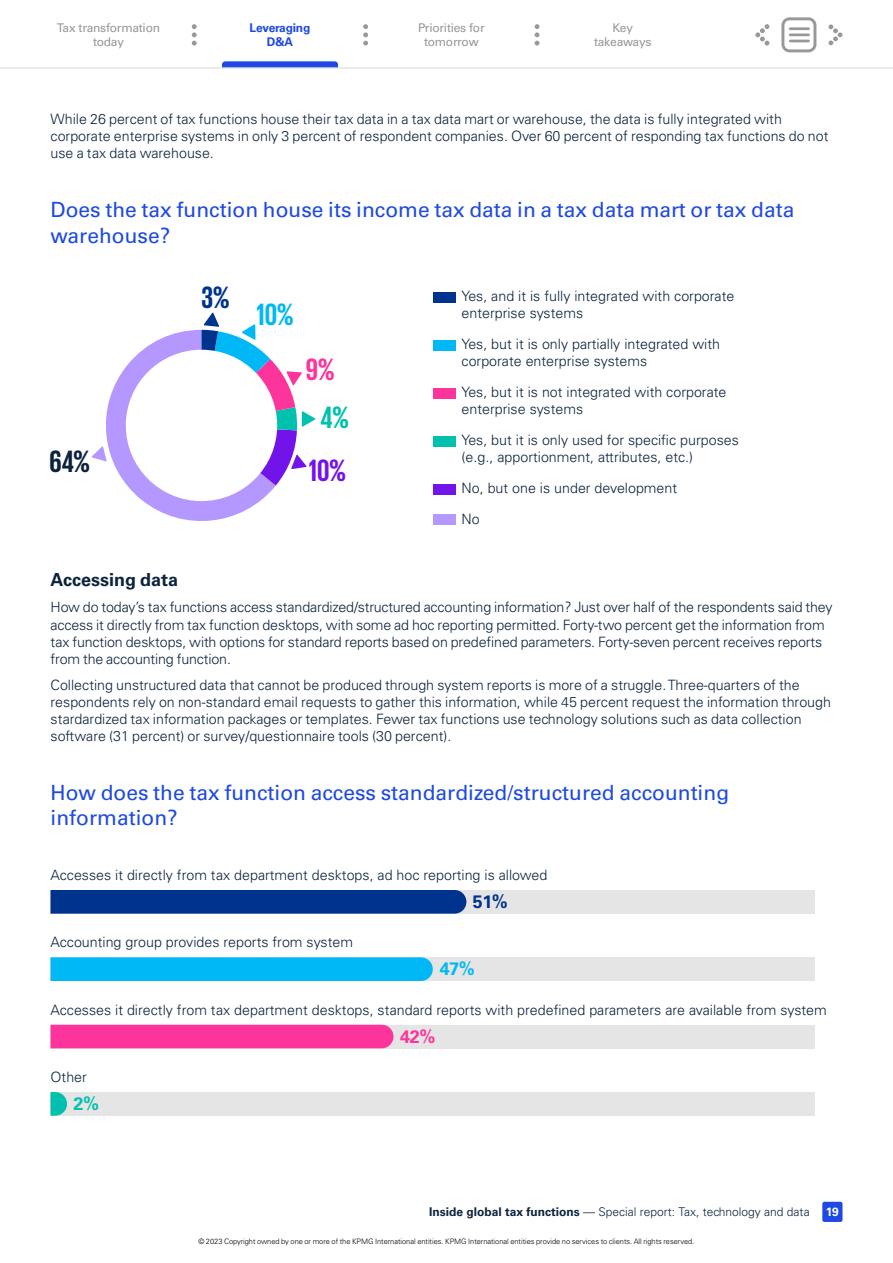
<style>
.page{position:relative;width:893px;height:1263px;background:#fff}
.page>*{position:absolute;margin:0;border:0;box-sizing:border-box;transform-origin:0 0}
.t1{font:700 31.5px "KPMG";color:#00b8f5}
.t2{font:700 31.5px "KPMG";color:#7213ea}
.t3{font:700 31.5px "KPMG";color:#0c233c}
.t4{font:700 31.5px "KPMG";color:#fd349c}
.t5{font:700 31.5px "KPMG";color:#00338d}
.t6{font:700 31.5px "KPMG";color:#00c0ae}
.t7{font:21px/25.2px "Univers LT Std";color:#1e49e2}
.t8{font:700 18px "Univers LT Std";color:#0c233c}
.t9{font:700 18px "Univers LT Std";color:#00338d}
.t10{font:700 18px "Univers LT Std";color:#00b8f5}
.t11{font:700 18px "Univers LT Std";color:#fd349c}
.t12{font:700 18px "Univers LT Std";color:#00c0ae}
.t13{font:300 14.25px/17.1px "Univers LT Std";color:#0c233c}
.t14{font:300 12px "Univers LT Std";color:#0c233c}
.t15{font:12px/14.4px "Univers LT Std";letter-spacing:-.02em;color:#989898;text-align:center}
.t16{font:700 12px/14.4px "Univers LT Std";letter-spacing:-.02em;color:#1e49e2;text-align:center}
.t17{font:700 12px "Univers LT Std";color:#fff}
.t18{font:300 7.5px "Univers LT Std";letter-spacing:-.005em;color:#000}
.s1{font-weight:700}
</style>
<div class="page">
<svg style="left:222px;top:61px;width:116px;height:6px"></svg>
<svg style="left:92px;top:312px;width:223px;height:209px"></svg>
<div style="left:433px;top:292px;width:22px;height:10px;background:#00338d"></div>
<div style="left:433px;top:340px;width:22px;height:11px;background:#00b8f5"></div>
<div style="left:433px;top:388px;width:22px;height:11px;background:#fd349c"></div>
<div style="left:433px;top:436px;width:22px;height:11px;background:#00c0ae"></div>
<div style="left:433px;top:485px;width:22px;height:10px;background:#7213ea"></div>
<div style="left:433px;top:515px;width:22px;height:10px;background:#b497ff"></div>
<div style="left:51px;top:890px;width:764px;height:24px;background:#e5e5e5"></div>
<div style="left:51px;top:890px;width:415px;height:24px;background:#00338d"></div>
<div style="left:51px;top:957px;width:764px;height:24px;background:#e5e5e5"></div>
<div style="left:51px;top:957px;width:382px;height:24px;background:#00b8f5"></div>
<div style="left:51px;top:1025px;width:764px;height:23px;background:#e5e5e5"></div>
<div style="left:51px;top:1025px;width:342px;height:23px;background:#fd349c"></div>
<div style="left:51px;top:1092px;width:764px;height:24px;background:#e5e5e5"></div>
<svg style="left:51px;top:1092px;width:16px;height:24px"></svg>
<div style="left:822px;top:1202px;width:20px;height:20px;background:#1e49e2;border-radius:2px"></div>
<hr style="left:0;top:67px;width:893px;height:2px;background:#e5e5e5">
<svg style="left:781px;top:17px;width:35px;height:35px"></svg>
<hr style="left:789px;top:27px;width:21px;height:3px;background:#989898">
<hr style="left:789px;top:34px;width:21px;height:2px;background:#989898">
<hr style="left:789px;top:40px;width:21px;height:2px;background:#989898">
<svg style="left:755px;top:24px;width:14px;height:22px"></svg>
<svg style="left:828px;top:25px;width:14px;height:20px"></svg>
<svg style="left:192px;top:24px;width:5px;height:22px"></svg>
<svg style="left:363px;top:24px;width:5px;height:22px"></svg>
<svg style="left:535px;top:24px;width:4px;height:22px"></svg>
<p class="t15" style="left:57px;top:21px;width:105px">Tax transformation today</p>
<p class="t15" style="left:418px;top:21px;width:68px">Priorities for tomorrow</p>
<p class="t15" style="left:594px;top:21px;width:59px">Key takeaways</p>
<p class="t16" style="left:250px;top:21px;width:62px">Leveraging<br>D&amp;A</p>
<p class="t13" style="left:51px;top:111px;width:779px">While 26 percent of tax functions house their tax data in a tax data mart or warehouse, the data is fully integrated with corporate enterprise systems in only 3 percent of respondent companies. Over 60 percent of responding tax functions do not use a tax data warehouse.</p>
<h2 class="t7" style="left:51px;top:197px;width:745px">Does the tax function house its income tax data in a tax data mart or tax data warehouse?</h2>
<h1 class="t3" style="left:50px;top:445px;width:42px">64%</h1>
<h1 class="t5" style="left:201px;top:282px;width:30px">3%</h1>
<h1 class="t1" style="left:257px;top:298px;width:39px">10%</h1>
<h1 class="t4" style="left:306px;top:354px;width:30px">9%</h1>
<h1 class="t6" style="left:321px;top:402px;width:30px">4%</h1>
<h1 class="t2" style="left:309px;top:454px;width:39px">10%</h1>
<p class="t13" style="left:462px;top:287px;width:274px">Yes, and it is fully integrated with corporate enterprise systems</p>
<p class="t13" style="left:462px;top:335px;width:260px">Yes, but it is only partially integrated with corporate enterprise systems</p>
<p class="t13" style="left:462px;top:383px;width:266px">Yes, but it is not integrated with corporate enterprise systems</p>
<p class="t13" style="left:462px;top:432px;width:279px">Yes, but it is only used for specific purposes (e.g., apportionment, attributes, etc.)</p>
<p class="t13" style="left:462px;top:473px;width:217px;line-height:30.5px">No, but one is under development<br>No</p>
<p class="t8" style="left:51px;top:569px;width:129px">Accessing data</p>
<p class="t13" style="left:51px;top:599px;width:783px">How do today’s tax functions access standardized/structured accounting information? Just over half of the respondents said they access it directly from tax function desktops, with some ad hoc reporting permitted. Forty-two percent get the information from tax function desktops, with options for standard reports based on predefined parameters. Forty-seven percent receives reports from the accounting function.</p>
<p class="t13" style="left:51px;top:676px;width:782px">Collecting unstructured data that cannot be produced through system reports is more of a struggle. Three-quarters of the respondents rely on non-standard email requests to gather this information, while 45 percent request the information through stardardized tax information packages or templates. Fewer tax functions use technology solutions such as data collection software (31 percent) or survey/questionnaire tools (30 percent).</p>
<h2 class="t7" style="left:51px;top:780px;width:680px">How does the tax function access standardized/structured accounting information?</h2>
<p class="t13" style="left:51px;top:866px;width:498px">Accesses it directly from tax department desktops, ad hoc reporting is allowed</p>
<p class="t9" style="left:473px;top:891px;width:37px">51%</p>
<p class="t13" style="left:51px;top:934px;width:304px">Accounting group provides reports from system</p>
<p class="t10" style="left:440px;top:958px;width:37px">47%</p>
<p class="t13" style="left:51px;top:1001px;width:778px">Accesses it directly from tax department desktops, standard reports with predefined parameters are available from system</p>
<p class="t11" style="left:400px;top:1026px;width:37px">42%</p>
<p class="t13" style="left:51px;top:1068px;width:38px">Other</p>
<p class="t12" style="left:74px;top:1093px;width:27px">2%</p>
<p class="t14" style="left:429px;top:1205px;width:382px"><span class="s1">Inside global tax functions</span> — Special report: Tax, technology and data</p>
<p class="t17" style="left:826px;top:1205px;width:15px">19</p>
<p class="t18" style="left:198px;top:1236px;width:498px">© 2023 Copyright owned by one or more of the KPMG International entities. KPMG International entities provide no services to clients. All rights reserved.</p>
</div>
